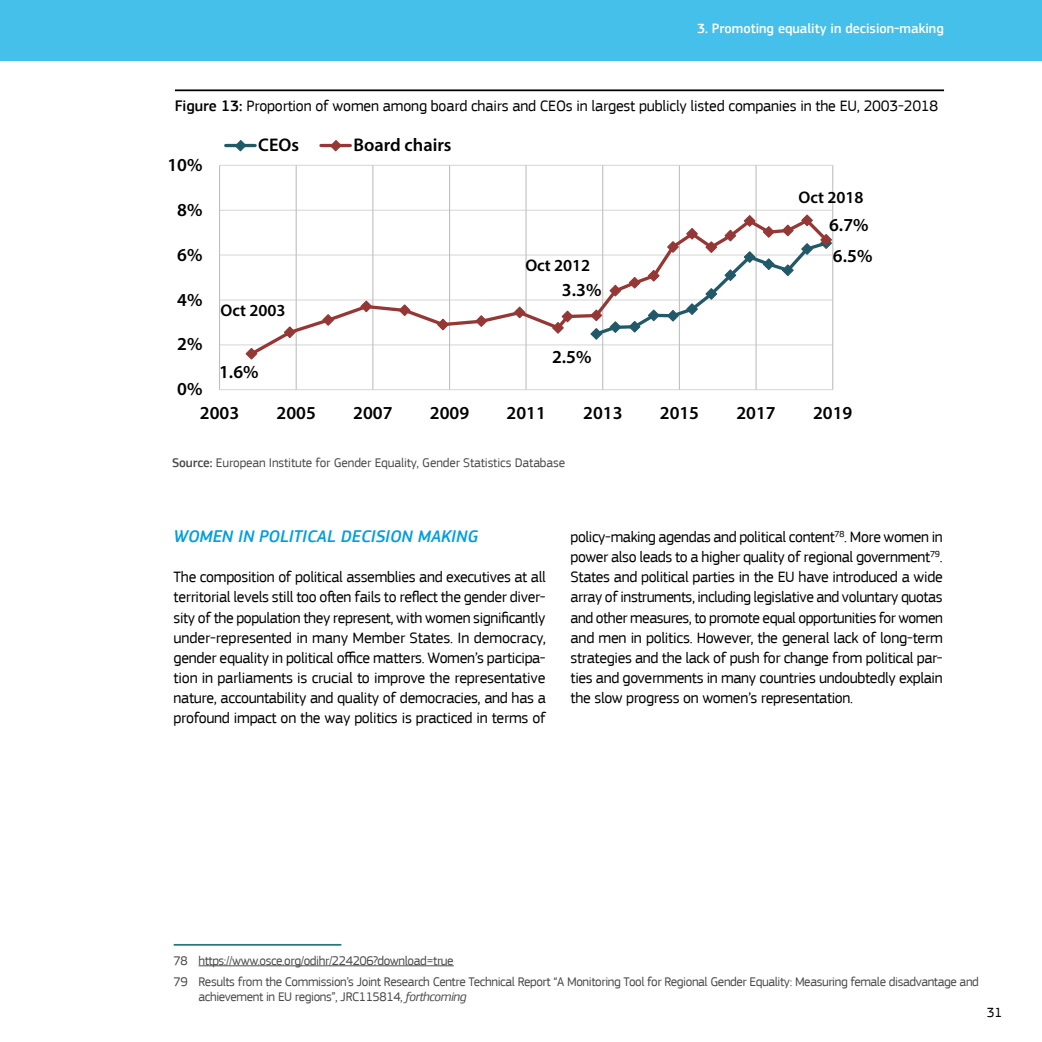
<style>
.page{position:relative;width:1042px;height:1042px;background:#fff}
.page>*{position:absolute;margin:0;border:0;box-sizing:border-box;transform-origin:0 0}
.t1{font:600 18.38px "Myriad Pro";letter-spacing:.005em;color:#000}
.t2{font:italic 500 17.5px "EC Square Sans Pro";color:#009ee0}
.t3{font:600 16.8px "Myriad Pro";letter-spacing:-.005em;color:#000}
.t4{font:15.75px/20.1px "EC Square Sans Pro";letter-spacing:-.015em;color:#000;text-align:justify}
.t5{font:500 14px "EC Square Sans Pro";color:#fff}
.t6{font:14px "EC Square Sans Pro";color:#000}
.t7{font:13.12px/20.7px "EC Square Sans Pro";letter-spacing:-.03em;color:#4b4b4d}
.t8{font:13.12px "EC Square Sans Pro";letter-spacing:-.01em;color:#4b4b4d}
.s1{font-weight:500}
.s2{font-style:italic}
</style>
<div class="page">
<div style="left:0;top:0;width:1042px;height:60px;background:#45c0eb"></div>
<hr style="left:198px;top:965px;width:256px;height:1px;background:#4b4b4d">
<hr style="left:175px;top:89px;width:769px;height:2px;background:#000">
<hr style="left:174px;top:944px;width:167px;height:1px;background:#287584">
<hr style="left:219px;top:389px;width:614px;height:1px;background:#d9d9d9">
<hr style="left:219px;top:344px;width:614px;height:1px;background:#d9d9d9">
<hr style="left:219px;top:299px;width:614px;height:1px;background:#d9d9d9">
<hr style="left:219px;top:254px;width:614px;height:2px;background:#d9d9d9">
<hr style="left:219px;top:210px;width:614px;height:1px;background:#d9d9d9">
<hr style="left:219px;top:165px;width:614px;height:1px;background:#d9d9d9">
<hr style="left:219px;top:165px;width:1px;height:225px;background:#bfbfbf">
<hr style="left:296px;top:165px;width:1px;height:225px;background:#bfbfbf">
<hr style="left:372px;top:165px;width:1px;height:225px;background:#bfbfbf">
<hr style="left:449px;top:165px;width:1px;height:225px;background:#bfbfbf">
<hr style="left:525px;top:165px;width:1px;height:225px;background:#bfbfbf">
<hr style="left:602px;top:165px;width:1px;height:225px;background:#bfbfbf">
<hr style="left:679px;top:165px;width:1px;height:225px;background:#bfbfbf">
<hr style="left:755px;top:165px;width:1px;height:225px;background:#bfbfbf">
<hr style="left:832px;top:165px;width:1px;height:225px;background:#bfbfbf">
<svg style="left:247px;top:216px;width:584px;height:142px"></svg>
<svg style="left:245px;top:347px;width:13px;height:13px"></svg>
<svg style="left:283px;top:325px;width:14px;height:14px"></svg>
<svg style="left:321px;top:313px;width:14px;height:14px"></svg>
<svg style="left:359px;top:299px;width:14px;height:14px"></svg>
<svg style="left:398px;top:303px;width:13px;height:14px"></svg>
<svg style="left:436px;top:318px;width:14px;height:13px"></svg>
<svg style="left:474px;top:314px;width:14px;height:14px"></svg>
<svg style="left:513px;top:305px;width:13px;height:14px"></svg>
<svg style="left:551px;top:310px;width:23px;height:25px"></svg>
<svg style="left:589px;top:213px;width:244px;height:128px"></svg>
<hr style="left:226px;top:144px;width:29px;height:3px;background:#215968">
<svg style="left:233px;top:139px;width:14px;height:13px"></svg>
<hr style="left:321px;top:144px;width:29px;height:3px;background:#953735">
<svg style="left:329px;top:140px;width:13px;height:12px"></svg>
<p class="t5" style="left:697px;top:20px;width:248px">3. Promoting equality in decision-making</p>
<p class="t4" style="left:175px;top:96px;width:765px"><span class="s1">Figure 13:</span> Proportion of women among board chairs and CEOs in largest publicly listed companies in the EU, 2003-2018</p>
<p class="t1" style="left:167px;top:153px;width:37px">10%</p>
<p class="t1" style="left:177px;top:198px;width:27px">8%</p>
<p class="t1" style="left:177px;top:243px;width:27px">6%</p>
<p class="t1" style="left:177px;top:288px;width:27px">4%</p>
<p class="t1" style="left:177px;top:332px;width:27px">2%</p>
<p class="t1" style="left:177px;top:377px;width:27px">0%</p>
<p class="t1" style="left:258px;top:133px;width:42px">CEOs</p>
<p class="t1" style="left:353px;top:133px;width:100px">Board chairs</p>
<p class="t3" style="left:221px;top:299px;width:66px">Oct 2003</p>
<p class="t1" style="left:219px;top:360px;width:41px">1.6%</p>
<p class="t3" style="left:525px;top:254px;width:66px">Oct 2012</p>
<p class="t1" style="left:562px;top:278px;width:41px">3.3%</p>
<p class="t1" style="left:552px;top:345px;width:41px">2.5%</p>
<p class="t3" style="left:798px;top:187px;width:66px">Oct 2018</p>
<p class="t1" style="left:829px;top:213px;width:41px">6.7%</p>
<p class="t1" style="left:833px;top:244px;width:41px">6.5%</p>
<p class="t1" style="left:200px;top:401px;width:41px">2003</p>
<p class="t1" style="left:277px;top:401px;width:41px">2005</p>
<p class="t1" style="left:353px;top:401px;width:41px">2007</p>
<p class="t1" style="left:430px;top:401px;width:41px">2009</p>
<p class="t1" style="left:506px;top:401px;width:41px">2011</p>
<p class="t1" style="left:583px;top:401px;width:41px">2013</p>
<p class="t1" style="left:660px;top:401px;width:41px">2015</p>
<p class="t1" style="left:736px;top:401px;width:41px">2017</p>
<p class="t1" style="left:813px;top:401px;width:41px">2019</p>
<p class="t8" style="left:172px;top:455px;width:394px"><span class="s1">Source:</span> European Institute for Gender Equality, Gender Statistics Database</p>
<p class="t2" style="left:174px;top:526px;width:306px">WOMEN IN POLITICAL DECISION MAKING</p>
<p class="t4" style="left:174px;top:567px;width:374px">The composition of political assemblies and executives at all territorial levels still too often fails to reflect the gender diver&shy;sity of the population they represent, with women significantly under-represented in many Member States. In democracy, gender equality in political office matters. Women’s participa&shy;tion in parliaments is crucial to improve the representative nature, accountability and quality of democracies, and has a profound impact on the way politics is practiced in terms of</p>
<p class="t4" style="left:570px;top:527px;width:374px">policy-making agendas and political content<sup>78</sup>. More women in power also leads to a higher quality of regional government<sup>79</sup>.<br>States and political parties in the EU have introduced a wide array of instruments, including legislative and voluntary quotas and other measures, to promote equal opportunities for women and men in politics. However, the general lack of long-term strategies and the lack of push for change from political par&shy;ties and governments in many countries undoubtedly explain the slow progress on women’s representation.</p>
<p class="t7" style="left:174px;top:950px;width:807px">78 https://www.osce.org/odihr/224206?download=true<br>79 Results from the Commission’s Joint Research Centre Technical Report “A Monitoring Tool for Regional Gender Equality: Measuring female disadvantage and</p>
<p class="t7" style="left:198px;top:987px;width:270px">achievement in EU regions”, JRC115814, <span class="s2">forthcoming</span></p>
<p class="t6" style="left:986px;top:1004px;width:17px">31</p>
</div>
